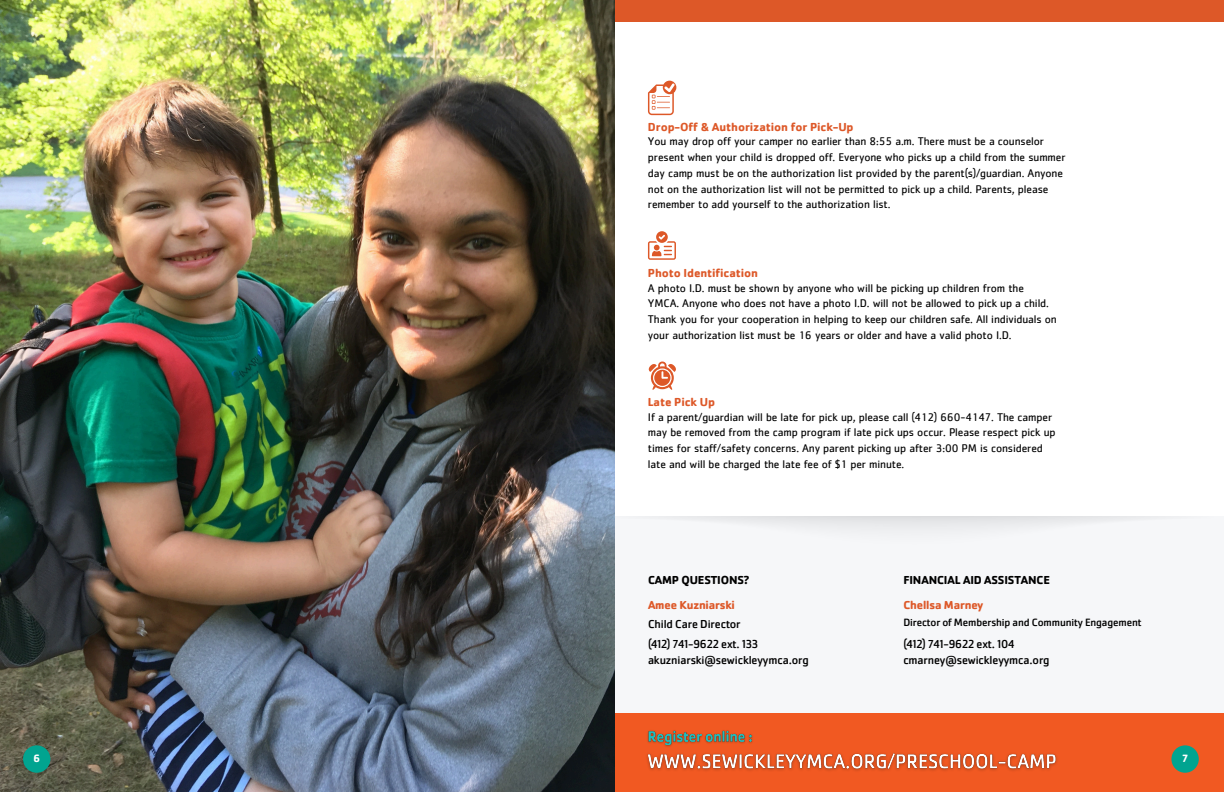
<style>
.page{position:relative;width:1224px;height:792px;background:#fff}
.page>*{position:absolute;margin:0;border:0;box-sizing:border-box;transform-origin:0 0}
.t1{font:12px/16.5px "Cachet Pro";letter-spacing:-.01em;color:#000}
.t2{font:700 12px "Cachet";letter-spacing:-.01em;color:#dd5828}
.t3{font:700 12px "Cachet Pro";letter-spacing:-.01em;color:#000}
.t4{font:700 12px "Cachet Pro";letter-spacing:-.01em;color:#dd5828}
.t5{font:11.5px/15.8px "Cachet";letter-spacing:-.01em;color:#000}
.t6{font:11px "Cachet Pro";letter-spacing:-.01em;color:#000}
.t7{font:700 11px "Cachet Pro";color:#fff}
</style>
<div class="page">
<div style="left:604px;top:517px;width:619px;height:202px;background:#f6f7f9"></div>
<svg style="left:648px;top:81px;width:28px;height:34px"></svg>
<svg style="left:648px;top:231px;width:28px;height:29px"></svg>
<svg style="left:648px;top:362px;width:28px;height:28px"></svg>
<div style="left:615px;top:713px;width:609px;height:79px;background:#f15922"></div>
<div style="left:612px;top:0;width:612px;height:22px;background:#dd5828"></div>
<img style="left:0;top:0;width:615px;height:792px">
<div style="left:23px;top:745px;width:27px;height:28px;background:#01a490;border-radius:50%"></div>
<div style="left:1171px;top:745px;width:28px;height:28px;background:#01a490;border-radius:50%"></div>
<img style="left:647px;top:753px;width:410px;height:18px">
<img style="left:647px;top:730px;width:106px;height:17px">
<p class="t2" style="left:648px;top:119px;width:207px">Drop-Off &amp; Authorization for Pick-Up</p>
<p class="t5" style="left:648px;top:134px;width:419px">You may drop off your camper no earlier than 8:55 a.m. There must be a counselor present when your child is dropped off. Everyone who picks up a child from the summer day camp must be on the authorization list provided by the parent(s)/guardian. Anyone not on the authorization list will not be permitted to pick up a child. Parents, please remember to add yourself to the authorization list.</p>
<p class="t2" style="left:648px;top:265px;width:112px">Photo Identification</p>
<p class="t5" style="left:648px;top:280px;width:410px">A photo I.D. must be shown by anyone who will be picking up children from the YMCA. Anyone who does not have a photo I.D. will not be allowed to pick up a child.<br>Thank you for your cooperation in helping to keep our children safe. All individuals on your authorization list must be 16 years or older and have a valid photo I.D.</p>
<p class="t2" style="left:648px;top:394px;width:69px">Late Pick Up</p>
<p class="t5" style="left:648px;top:409px;width:409px">If a parent/guardian will be late for pick up, please call (412) 660-4147. The camper may be removed from the camp program if late pick ups occur. Please respect pick up times for staff/safety concerns. Any parent picking up after 3:00 PM is considered late and will be charged the late fee of $1 per minute.</p>
<p class="t3" style="left:648px;top:572px;width:103px">CAMP QUESTIONS?</p>
<p class="t4" style="left:648px;top:597px;width:89px">Amee Kuzniarski</p>
<p class="t1" style="left:648px;top:616px;width:94px">Child Care Director</p>
<p class="t1" style="left:648px;top:635px;width:162px">(412) 741-9622 ext. 133 akuzniarski@sewickleyymca.org</p>
<h3 class="t3" style="left:903px;top:572px;width:148px">FINANCIAL AID ASSISTANCE</h3>
<h4 class="t4" style="left:903px;top:597px;width:82px">Chellsa Marney</h4>
<h4 class="t1" style="left:903px;top:635px;width:148px">(412) 741-9622 ext. 104 cmarney@sewickleyymca.org</h4>
<h4 class="t6" style="left:903px;top:616px;width:240px">Director of Membership and Community Engagement</h4>
<p class="t7" style="left:33px;top:751px;width:8px">6</p>
<p class="t7" style="left:1182px;top:751px;width:7px">7</p>
</div>
